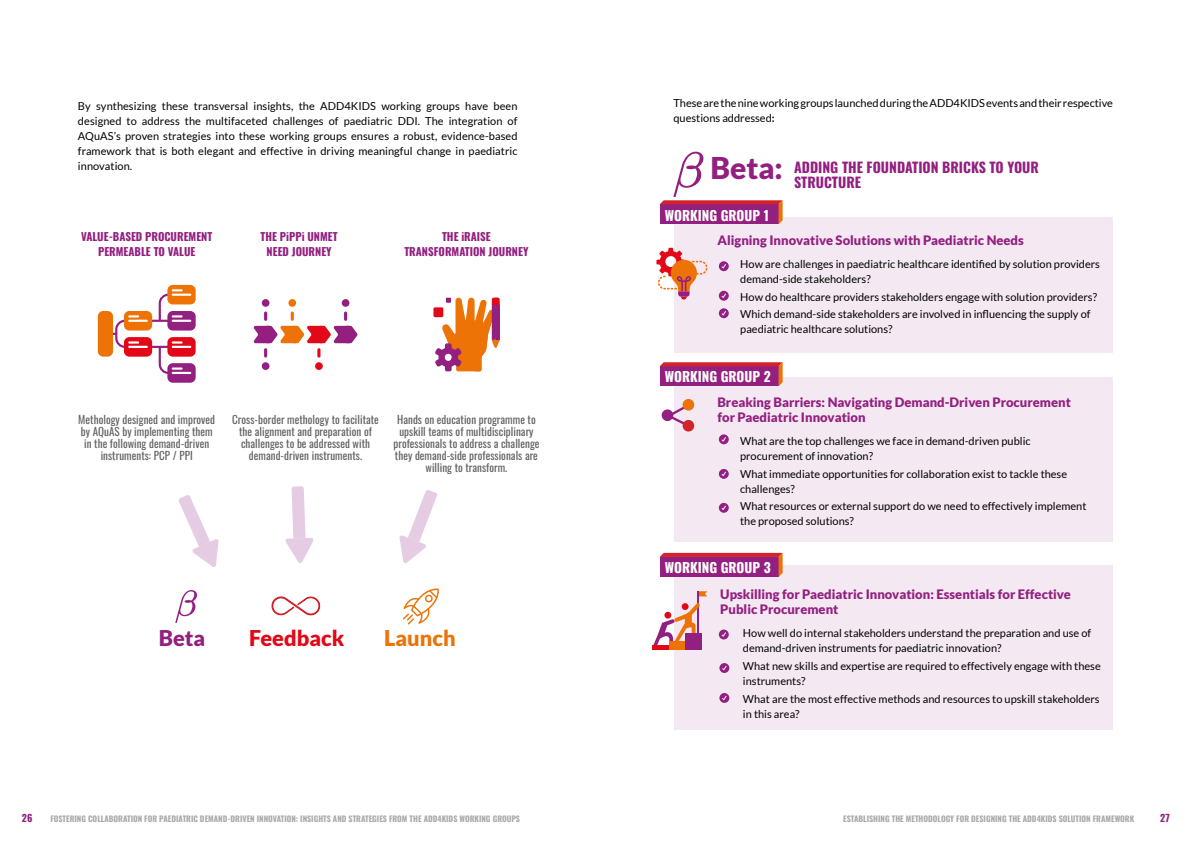
<style>
.page{position:relative;width:1191px;height:842px;background:#fff}
.page>*{position:absolute;margin:0;border:0;box-sizing:border-box;transform-origin:0 0}
.t1{font:900 30px "Lato";color:#932080}
.t2{font:900 21.7px "Lato";color:#e30817}
.t3{font:900 21.7px "Lato";color:#ed7306}
.t4{font:900 21.7px "Lato";color:#932080}
.Heading_1{font:700 14px/15.1px "Oswald";color:#932080}
.Heading_4{font:700 13.5px "Oswald";color:#fff}
.List_Paragraph{font:900 13px/15px "Lato";color:#932080}
.List_Paragraph-2{font:11px/15px "Lato";color:#000}
.t5{font:11px/12px "Oswald";letter-spacing:.005em;color:#616264;text-align:center}
.List_Paragraph-3{font:700 11px/15px "Oswald";color:#932080;text-align:center}
.t6{font:700 10px "Oswald";color:#932080}
.t7{font:700 8px "Oswald";color:#a7a9ac}
.s1{font-weight:700}
</style>
<div class="page">
<div style="left:675px;top:565px;width:438px;height:164px;background:#f4e9f2"></div>
<div style="left:675px;top:378px;width:438px;height:164px;background:#f4e9f2"></div>
<div style="left:675px;top:217px;width:438px;height:136px;background:#f4e9f2"></div>
<svg style="left:659px;top:362px;width:123px;height:24px;background:#a12771"></svg>
<svg style="left:671px;top:406px;width:13px;height:18px"></svg>
<div style="left:682px;top:399px;width:12px;height:12px;background:#ed7306;border-radius:50%"></div>
<div style="left:682px;top:420px;width:12px;height:12px;background:#d2232a;border-radius:50%"></div>
<div style="left:661px;top:409px;width:12px;height:12px;background:#932080;border-radius:50%"></div>
<svg style="left:719px;top:261px;width:10px;height:10px"></svg>
<svg style="left:719px;top:291px;width:10px;height:10px"></svg>
<svg style="left:719px;top:308px;width:10px;height:10px"></svg>
<svg style="left:719px;top:434px;width:10px;height:10px"></svg>
<svg style="left:719px;top:469px;width:10px;height:10px"></svg>
<svg style="left:719px;top:503px;width:10px;height:10px"></svg>
<svg style="left:656px;top:248px;width:51px;height:51px"></svg>
<svg style="left:659px;top:552px;width:123px;height:25px;background:#a42d75"></svg>
<svg style="left:719px;top:629px;width:10px;height:10px"></svg>
<svg style="left:719px;top:663px;width:10px;height:10px"></svg>
<svg style="left:719px;top:693px;width:10px;height:10px"></svg>
<svg style="left:698px;top:591px;width:9px;height:5px"></svg>
<hr style="left:697px;top:591px;width:1px;height:42px;background:#932080">
<hr style="left:652px;top:646px;width:17px;height:4px;background:#e30817">
<div style="left:669px;top:641px;width:16px;height:9px;background:#ed7306"></div>
<div style="left:685px;top:633px;width:17px;height:17px;background:#932080"></div>
<svg style="left:653px;top:602px;width:47px;height:44px"></svg>
<svg style="left:664px;top:611px;width:7px;height:8px"></svg>
<svg style="left:659px;top:152px;width:123px;height:72px"></svg>
<svg style="left:175px;top:590px;width:22px;height:33px"></svg>
<svg style="left:271px;top:596px;width:49px;height:19px"></svg>
<svg style="left:403px;top:588px;width:36px;height:36px"></svg>
<div style="left:433px;top:307px;width:10px;height:10px;background:#e30817;border-radius:2px"></div>
<svg style="left:435px;top:298px;width:64px;height:73px"></svg>
<div style="left:124px;top:311px;width:28px;height:20px;background:#ed7306;border-radius:5px"></div>
<div style="left:124px;top:337px;width:28px;height:20px;background:#e30817;border-radius:5px"></div>
<div style="left:167px;top:311px;width:29px;height:20px;background:#932080;border-radius:5px"></div>
<div style="left:167px;top:337px;width:29px;height:20px;background:#e30817;border-radius:5px"></div>
<div style="left:167px;top:363px;width:29px;height:20px;background:#932080;border-radius:5px"></div>
<div style="left:167px;top:285px;width:29px;height:19px;background:#ed7306;border-radius:5px"></div>
<div style="left:98px;top:311px;width:15px;height:46px;background:#ed7306;border-radius:5px"></div>
<hr style="left:128px;top:320px;width:20px;height:2px;background:#fff">
<svg style="left:113px;top:315px;width:26px;height:33px"></svg>
<hr style="left:128px;top:346px;width:20px;height:2px;background:#fff">
<svg style="left:150px;top:341px;width:41px;height:33px"></svg>
<svg style="left:150px;top:289px;width:41px;height:33px"></svg>
<div style="left:262px;top:362px;width:7px;height:8px;background:#932080;border-radius:50%"></div>
<div style="left:315px;top:362px;width:8px;height:8px;background:#e30817;border-radius:50%"></div>
<div style="left:262px;top:299px;width:7px;height:8px;background:#932080;border-radius:50%"></div>
<div style="left:288px;top:299px;width:8px;height:8px;background:#ed7306;border-radius:50%"></div>
<svg style="left:253px;top:311px;width:104px;height:47px"></svg>
<div style="left:342px;top:299px;width:7px;height:8px;background:#932080;border-radius:50%"></div>
<svg style="left:178px;top:495px;width:40px;height:72px"></svg>
<svg style="left:285px;top:486px;width:28px;height:77px"></svg>
<svg style="left:399px;top:490px;width:38px;height:73px"></svg>
<p class="List_Paragraph-2" style="left:78px;top:98px;width:441px;text-align:justify">By synthesizing these transversal insights, the ADD4KIDS working groups have been designed to address the multifaceted challenges of paediatric DDI. The integration of AQuAS’s proven strategies into these working groups ensures a robust, evidence-based framework that is both elegant and effective in driving meaningful change in paediatric innovation.</p>
<p class="List_Paragraph-3" style="left:81px;top:230px;width:133px">VALUE-BASED PROCUREMENT<br>PERMEABLE TO VALUE</p>
<p class="List_Paragraph-3" style="left:261px;top:230px;width:79px">THE PiPPi UNMET<br>NEED JOURNEY</p>
<p class="List_Paragraph-3" style="left:404px;top:230px;width:126px">THE iRAISE<br>TRANSFORMATION JOURNEY</p>
<p class="t5" style="left:78px;top:413px;width:138px">Methology designed and improved by AQuAS by implementing them in the following demand-driven instruments: PCP / PPI</p>
<p class="t5" style="left:232px;top:413px;width:148px">Cross-border methology to facilitate the alignment and preparation of challenges to be addressed with demand-driven instruments.</p>
<p class="t5" style="left:393px;top:413px;width:147px">Hands on education programme to upskill teams of multidisciplinary professionals to address a challenge they demand-side professionals are willing to transform.</p>
<p class="t4" style="left:159px;top:626px;width:48px">Beta</p>
<p class="t2" style="left:249px;top:626px;width:97px">Feedback</p>
<p class="t3" style="left:384px;top:626px;width:73px">Launch</p>
<p class="List_Paragraph-2" style="left:673px;top:95px;width:441px">These are the nine working groups launched during the ADD4KIDS events and their respective questions addressed<span class="s1">:</span></p>
<p class="t1" style="left:710px;top:150px;width:74px">Beta:</p>
<p class="Heading_4" style="left:664px;top:208px;width:106px">WORKING GROUP 1</p>
<p class="Heading_1" style="left:794px;top:161px;width:246px">ADDING THE FOUNDATION BRICKS TO YOUR<br>STRUCTURE</p>
<p class="List_Paragraph" style="left:717px;top:232px;width:308px">Aligning Innovative Solutions with Paediatric Needs</p>
<p class="List_Paragraph-2" style="left:740px;top:256px;width:361px">How are challenges in paediatric healthcare identified by solution providers demand-side stakeholders?</p>
<p class="List_Paragraph-2" style="left:740px;top:289px;width:358px">How do healthcare providers stakeholders engage with solution providers?</p>
<p class="List_Paragraph-2" style="left:740px;top:307px;width:352px">Which demand-side stakeholders are involved in influencing the supply of paediatric healthcare solutions?</p>
<p class="Heading_4" style="left:664px;top:370px;width:107px">WORKING GROUP 2</p>
<p class="List_Paragraph" style="left:717px;top:394px;width:355px">Breaking Barriers: Navigating Demand-Driven Procurement for Paediatric Innovation</p>
<p class="List_Paragraph-2" style="left:740px;top:433px;width:292px">What are the top challenges we face in demand-driven public procurement of innovation?</p>
<p class="List_Paragraph-2" style="left:740px;top:466px;width:328px">What immediate opportunities for collaboration exist to tackle these challenges?</p>
<p class="List_Paragraph-2" style="left:740px;top:499px;width:348px">What resources or external support do we need to effectively implement the proposed solutions?</p>
<p class="Heading_4" style="left:664px;top:560px;width:107px">WORKING GROUP 3</p>
<p class="List_Paragraph" style="left:720px;top:587px;width:352px">Upskilling for Paediatric Innovation: Essentials for Effective<br>Public Procurement</p>
<p class="List_Paragraph-2" style="left:743px;top:626px;width:350px">How well do internal stakeholders understand the preparation and use of demand-driven instruments for paediatric innovation?</p>
<p class="List_Paragraph-2" style="left:743px;top:659px;width:359px">What new skills and expertise are required to effectively engage with these instruments?</p>
<p class="List_Paragraph-2" style="left:743px;top:691px;width:358px">What are the most effective methods and resources to upskill stakeholders in this area?</p>
<p class="t6" style="left:22px;top:813px;width:12px">26</p>
<p class="t7" style="left:50px;top:814px;width:471px">FOSTERING COLLABORATION FOR PAEDIATRIC DEMAND-DRIVEN INNOVATION: INSIGHTS AND STRATEGIES FROM THE ADD4KIDS WORKING GROUPS</p>
<p class="t7" style="left:843px;top:814px;width:292px">ESTABLISHING THE METHODOLOGY FOR DESIGNING THE ADD4KIDS SOLUTION FRAMEWORK</p>
<p class="t6" style="left:1160px;top:813px;width:11px">27</p>
</div>
